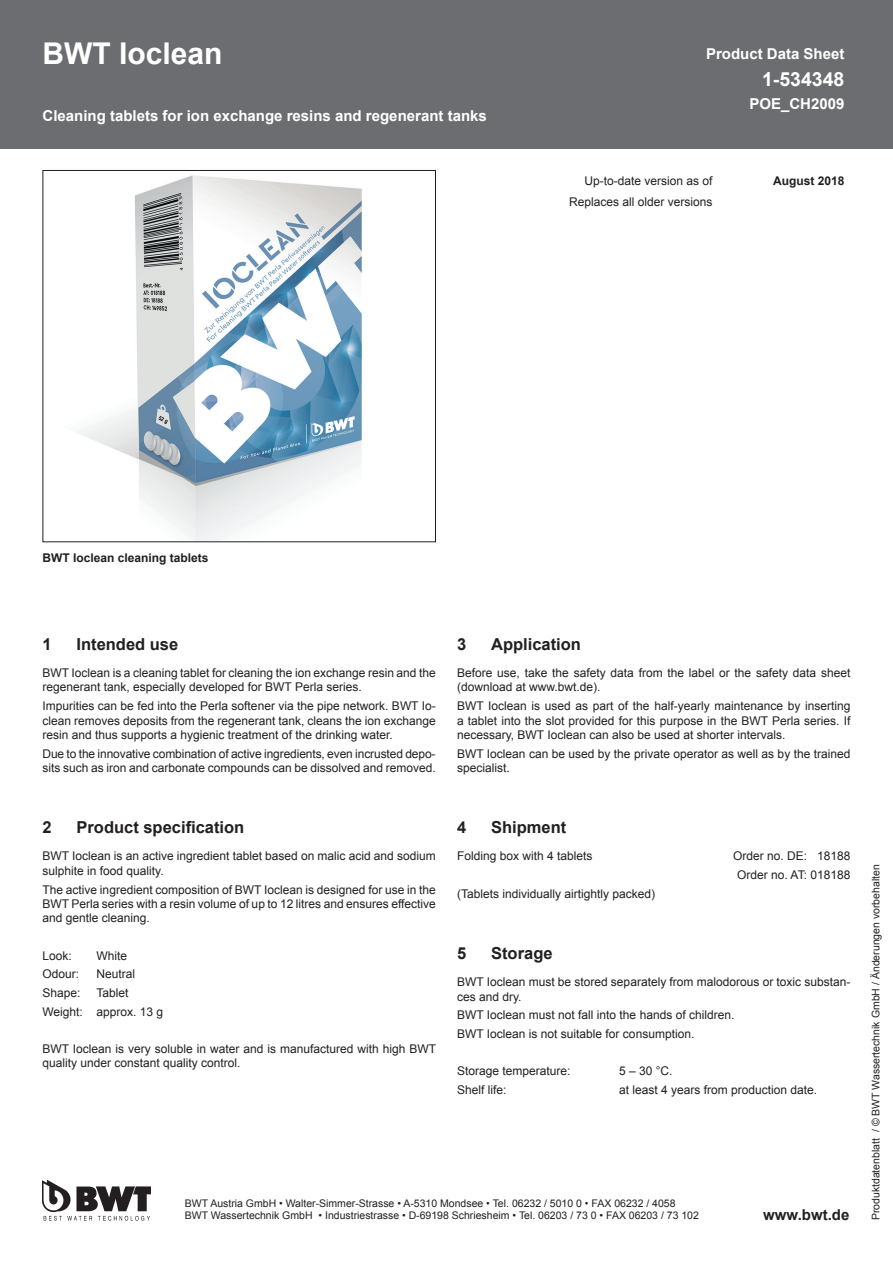
<style>
.page{position:relative;width:893px;height:1263px;background:#fff}
.page>*{position:absolute;margin:0;border:0;box-sizing:border-box;transform-origin:0 0}
.t1{font:700 30px "Arial";color:#fff}
.t2{font:700 19.5px "Arial";color:#fff}
.t3{font:700 16.5px "Arial";color:#231f20}
.t4{font:700 15px "Arial";color:#fff}
.t5{font:700 15px "Arial";color:#231f20}
.t6{font:12px/14.4px "Arial";color:#231f20}
.t7{font:700 12px "Arial";color:#231f20}
.t8{font:10.5px/12.6px "Arial";color:#231f20}
</style>
<div class="page">
<div style="left:0;top:0;width:893px;height:149px;background:#6c6d70"></div>
<img style="left:77px;top:175px;width:285px;height:365px">
<div style="left:43px;top:170px;width:393px;height:372px;border:1px solid #231f20"></div>
<img style="left:43px;top:1179px;width:108px;height:41px">
<h1 class="t1" style="left:43px;top:33px;width:182px">BWT Ioclean</h1>
<p class="t4" style="left:43px;top:106px;width:446px">Cleaning tablets for ion exchange resins and regenerant tanks</p>
<p class="t4" style="left:706px;top:44px;width:140px">Product Data Sheet</p>
<h2 class="t2" style="left:762px;top:65px;width:84px">1-534348</h2>
<p class="t4" style="left:749px;top:93px;width:97px">POE_CH2009</p>
<p class="t6" style="left:585px;top:173px;width:130px">Up-to-date version as of</p>
<p class="t7" style="left:773px;top:172px;width:73px">August 2018</p>
<p class="t6" style="left:569px;top:194px;width:145px">Replaces all older versions</p>
<p class="t7" style="left:43px;top:549px;width:168px">BWT Ioclean cleaning tablets</p>
<h3 class="t3" style="left:43px;top:632px;width:11px">1</h3>
<h3 class="t3" style="left:77px;top:632px;width:103px">Intended use</h3>
<p class="t6" style="left:43px;top:665px;width:395px">BWT Ioclean is a cleaning tablet for cleaning the ion exchange resin and the regenerant tank, especially developed for BWT Perla series.</p>
<p class="t6" style="left:43px;top:699px;width:395px;text-align:justify">Impurities can be fed into the Perla softener via the pipe network. BWT Io&shy;clean removes deposits from the regenerant tank, cleans the ion exchange resin and thus supports a hygienic treatment of the drinking water.</p>
<p class="t6" style="left:43px;top:746px;width:395px">Due to the innovative combination of active ingredients, even incrusted depo&shy;sits such as iron and carbonate compounds can be dissolved and removed.</p>
<h3 class="t3" style="left:43px;top:816px;width:11px">2</h3>
<h3 class="t3" style="left:77px;top:816px;width:169px">Product specification</h3>
<p class="t6" style="left:43px;top:849px;width:395px">BWT Ioclean is an active ingredient tablet based on malic acid and sodium sulphite in food quality.</p>
<p class="t6" style="left:43px;top:882px;width:395px;text-align:justify">The active ingredient composition of BWT Ioclean is designed for use in the BWT Perla series with a resin volume of up to 12 litres and ensures effective and gentle cleaning.</p>
<p class="t6" style="left:43px;top:948px;width:31px">Look:</p>
<p class="t6" style="left:97px;top:948px;width:32px">White</p>
<p class="t6" style="left:43px;top:967px;width:38px">Odour:</p>
<p class="t6" style="left:97px;top:967px;width:40px">Neutral</p>
<p class="t6" style="left:43px;top:985px;width:40px">Shape:</p>
<p class="t6" style="left:43px;top:983px;width:122px;line-height:18.6px;text-indent:54px">Tablet<br>Weight: approx. 13 g</p>
<p class="t6" style="left:43px;top:1041px;width:395px">BWT Ioclean is very soluble in water and is manufactured with high BWT quality under constant quality control.</p>
<h3 class="t3" style="left:457px;top:632px;width:11px">3</h3>
<h3 class="t3" style="left:491px;top:632px;width:91px">Application</h3>
<p class="t6" style="left:457px;top:665px;width:395px">Before use, take the safety data from the label or the safety data sheet (download at www.bwt.de).</p>
<p class="t6" style="left:457px;top:699px;width:395px;text-align:justify">BWT Ioclean is used as part of the half-yearly maintenance by inserting a tablet into the slot provided for this purpose in the BWT Perla series. If necessary, BWT Ioclean can also be used at shorter intervals.</p>
<p class="t6" style="left:457px;top:746px;width:395px">BWT Ioclean can be used by the private operator as well as by the trained specialist.</p>
<h3 class="t3" style="left:457px;top:816px;width:11px">4</h3>
<h3 class="t3" style="left:491px;top:816px;width:77px">Shipment</h3>
<p class="t6" style="left:457px;top:849px;width:137px">Folding box with 4 tablets</p>
<p class="t6" style="left:733px;top:847px;width:119px;line-height:18.6px;text-align:center">Order no. DE: 18188<br>Order no. AT: 018188</p>
<p class="t6" style="left:457px;top:886px;width:200px">(Tablets individually airtightly packed)</p>
<h3 class="t3" style="left:457px;top:942px;width:11px">5</h3>
<h3 class="t3" style="left:491px;top:942px;width:63px">Storage</h3>
<p class="t6" style="left:457px;top:975px;width:395px">BWT Ioclean must be stored separately from malodorous or toxic substan&shy;ces and dry.</p>
<p class="t6" style="left:457px;top:1006px;width:279px;line-height:18.6px">BWT Ioclean must not fall into the hands of children.<br>BWT Ioclean is not suitable for consumption.</p>
<p class="t6" style="left:457px;top:1064px;width:115px">Storage temperature:</p>
<p class="t6" style="left:619px;top:1064px;width:55px">5 – 30 °C.</p>
<p class="t6" style="left:457px;top:1082px;width:51px">Shelf life:</p>
<p class="t6" style="left:619px;top:1082px;width:200px">at least 4 years from production date.</p>
<p class="t8" style="left:185px;top:1197px;width:516px">BWT Austria GmbH • Walter-Simmer-Strasse • A-5310 Mondsee • Tel. 06232 / 5010 0 • FAX 06232 / 4058<br>BWT Wassertechnik GmbH • Industriestrasse • D-69198 Schriesheim • Tel. 06203 / 73 0 • FAX 06203 / 73 102</p>
<p class="t5" style="left:763px;top:1204px;width:88px">www.bwt.de</p>
<p class="t8" style="left:869px;top:1220px;width:358px;rotate:-90deg">Produktdatenblatt / © BWT Wassertechnik GmbH / Änderungen vorbehalten</p>
</div>
